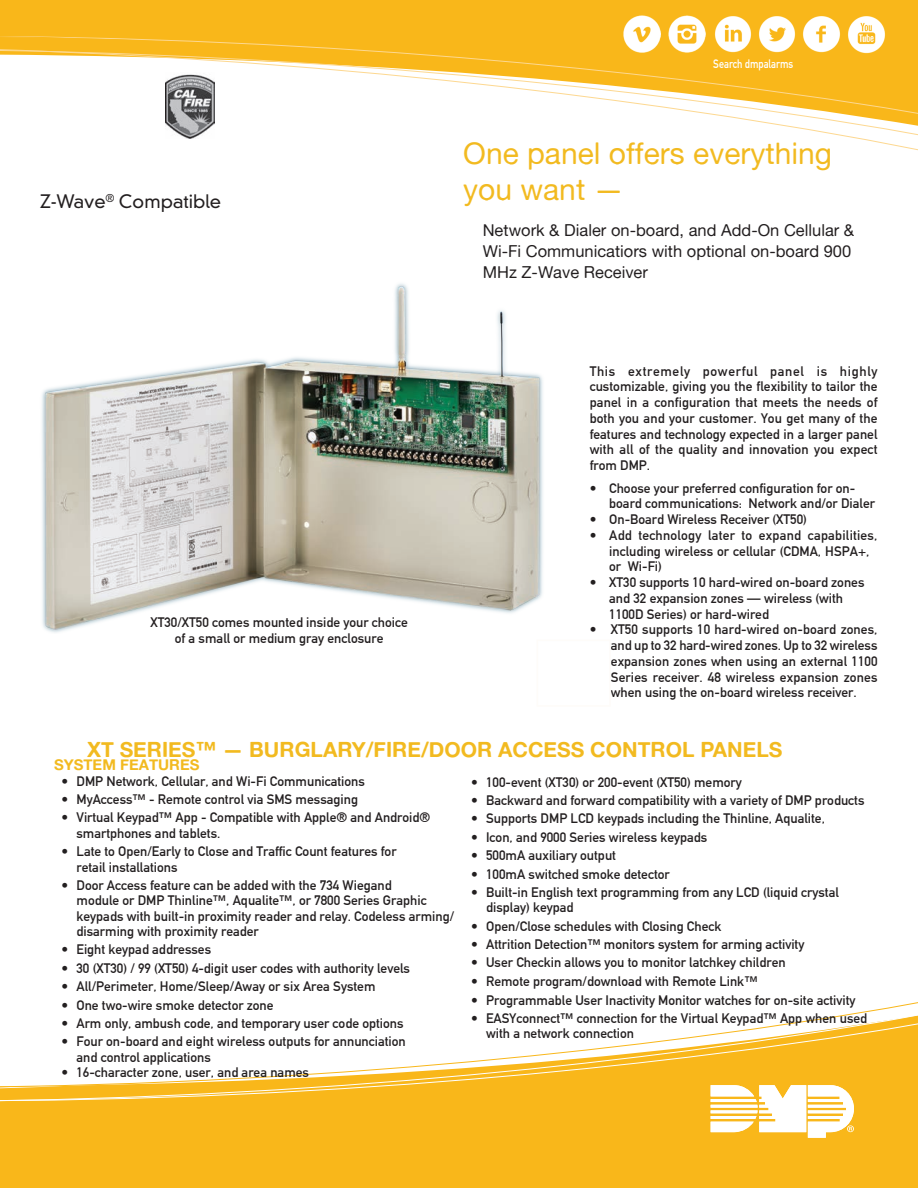
<style>
.page{position:relative;width:918px;height:1188px;background:#fff}
.page>*{position:absolute;margin:0;border:0;box-sizing:border-box;transform-origin:0 0}
.t1{font:30px/36px "Alte Haas Grotesk";color:#f2ba20}
.t2{font:21px "Alte Haas Grotesk Bold";color:#f2ba20}
.t3{font:300 18px "DIN Neuzeit Grotesk Std";color:#231f20}
.t4{font:16.5px/21px "Alte Haas Grotesk";color:#231f20}
.t5{font:15px "Alte Haas Grotesk Bold";color:#f2ba20}
.t6{font:13.5px/15.8px "DIN Mittelschrift";color:#231f20}
.t7{font:12px "DIN Mittelschrift";color:#fff;scale:.83 1}
</style>
<div class="page">
<svg style="left:0;top:0;width:918px;height:141px"></svg>
<div style="left:0;top:1182px;width:918px;height:6px;background:#f9b71a"></div>
<svg style="left:0;top:1002px;width:918px;height:180px"></svg>
<svg style="left:711px;top:1085px;width:143px;height:53px"></svg>
<img style="left:165px;top:72px;width:49px;height:67px">
<img style="left:42px;top:283px;width:501px;height:350px">
<img style="left:759px;top:16px;width:36px;height:37px">
<img style="left:803px;top:16px;width:37px;height:37px">
<img style="left:848px;top:16px;width:38px;height:38px">
<img style="left:714px;top:16px;width:37px;height:36px">
<img style="left:624px;top:16px;width:37px;height:37px">
<img style="left:669px;top:16px;width:37px;height:37px">
<h3 class="t3" style="left:40px;top:190px;width:183px">Z-Wave<sup>®</sup> Compatible</h3>
<p class="t6" style="left:150px;top:615px;width:259px;text-align:center">XT30/XT50 comes mounted inside your choice of a small or medium gray enclosure</p>
<p class="t7" style="left:713px;top:57px;width:98px">Search dmpalarms</p>
<h1 class="t1" style="left:463px;top:135px;width:370px">One panel offers everything you want —</h1>
<p class="t4" style="left:483px;top:219px;width:373px">Network &amp; Dialer on-board, and Add-On Cellular &amp;<br>Wi-Fi Communicatiors with optional on-board 900<br>MHz Z-Wave Receiver</p>
<p class="t6" style="left:590px;top:363px;width:289px;text-align:justify">This extremely powerful panel is highly customizable, giving you the flexibility to tailor the panel in a configuration that meets the needs of both you and your customer. You get many of the features and technology expected in a larger panel with all of the quality and innovation you expect from DMP.</p>
<p class="t6" style="left:609px;top:480px;width:267px;text-indent:-20px">• Choose your preferred configuration for on&shy;board communications: Network and/or Dialer</p>
<p class="t6" style="left:590px;top:512px;width:219px">• On-Board Wireless Receiver (XT50)</p>
<p class="t6" style="left:609px;top:527px;width:270px;text-indent:-20px">• Add technology later to expand capabilities, including wireless or cellular (CDMA, HSPA+, or Wi-Fi)</p>
<p class="t6" style="left:609px;top:575px;width:257px;text-indent:-19px">• XT30 supports 10 hard-wired on-board zones and 32 expansion zones — wireless (with<br>1100D Series) or hard-wired</p>
<p class="t6" style="left:611px;top:622px;width:268px;text-align:justify;text-indent:-21px">• XT50 supports 10 hard-wired on-board zones, and up to 32 hard-wired zones. Up to 32 wireless expansion zones when using an external 1100<br>Series receiver. 48 wireless expansion zones when using the on-board wireless receiver.</p>
<h2 class="t2" style="left:87px;top:736px;width:696px">XT SERIES™ — BURGLARY/FIRE/DOOR ACCESS CONTROL PANELS</h2>
<p class="t5" style="left:54px;top:756px;width:146px">SYSTEM FEATURES</p>
<p class="t6" style="left:62px;top:773px;width:305px">• DMP Network, Cellular, and Wi-Fi Communications</p>
<p class="t6" style="left:62px;top:791px;width:298px">• MyAccess™ - Remote control via SMS messaging</p>
<p class="t6" style="left:76px;top:810px;width:355px;text-indent:-15px">• Virtual Keypad™ App - Compatible with Apple® and Android® smartphones and tablets.</p>
<p class="t6" style="left:76px;top:844px;width:322px;text-indent:-15px">• Late to Open/Early to Close and Traffic Count features for retail installations</p>
<p class="t6" style="left:76px;top:878px;width:379px;text-indent:-15px">• Door Access feature can be added with the 734 Wiegand<br>module or DMP Thinline™, Aqualite™, or 7800 Series Graphic keypads with built-in proximity reader and relay. Codeless arming/ disarming with proximity reader</p>
<p class="t6" style="left:62px;top:942px;width:151px">• Eight keypad addresses</p>
<p class="t6" style="left:62px;top:960px;width:350px">• 30 (XT30) / 99 (XT50) 4-digit user codes with authority levels</p>
<p class="t6" style="left:62px;top:979px;width:316px">• All/Perimeter, Home/Sleep/Away or six Area System</p>
<p class="t6" style="left:62px;top:997px;width:214px">• One two-wire smoke detector zone</p>
<p class="t6" style="left:62px;top:1015px;width:344px">• Arm only, ambush code, and temporary user code options</p>
<p class="t6" style="left:76px;top:1034px;width:331px;text-indent:-15px">• Four on-board and eight wireless outputs for annunciation and control applications</p>
<p class="t6" style="left:62px;top:1064px;width:249px">• 16-character zone, user, and area names</p>
<p class="t6" style="left:471px;top:774px;width:272px">• 100-event (XT30) or 200-event (XT50) memory</p>
<p class="t6" style="left:471px;top:793px;width:395px">• Backward and forward compatibility with a variety of DMP products</p>
<p class="t6" style="left:471px;top:811px;width:355px">• Supports DMP LCD keypads including the Thinline, Aqualite,</p>
<p class="t6" style="left:471px;top:829px;width:238px">• Icon, and 9000 Series wireless keypads</p>
<p class="t6" style="left:471px;top:848px;width:146px">• 500mA auxiliary output</p>
<p class="t6" style="left:471px;top:866px;width:200px">• 100mA switched smoke detector</p>
<p class="t6" style="left:486px;top:885px;width:354px;text-indent:-15px">• Built-in English text programming from any LCD (liquid crystal display) keypad</p>
<p class="t6" style="left:471px;top:918px;width:252px">• Open/Close schedules with Closing Check</p>
<p class="t6" style="left:471px;top:937px;width:335px">• Attrition Detection™ monitors system for arming activity</p>
<p class="t6" style="left:471px;top:955px;width:316px">• User Checkin allows you to monitor latchkey children</p>
<p class="t6" style="left:471px;top:973px;width:288px">• Remote program/download with Remote Link™</p>
<p class="t6" style="left:471px;top:992px;width:386px">• Programmable User Inactivity Monitor watches for on-site activity</p>
<p class="t6" style="left:486px;top:1011px;width:383px;text-indent:-15px">• EASYconnect™ connection for the Virtual Keypad™ App when used with a network connection</p>
</div>
